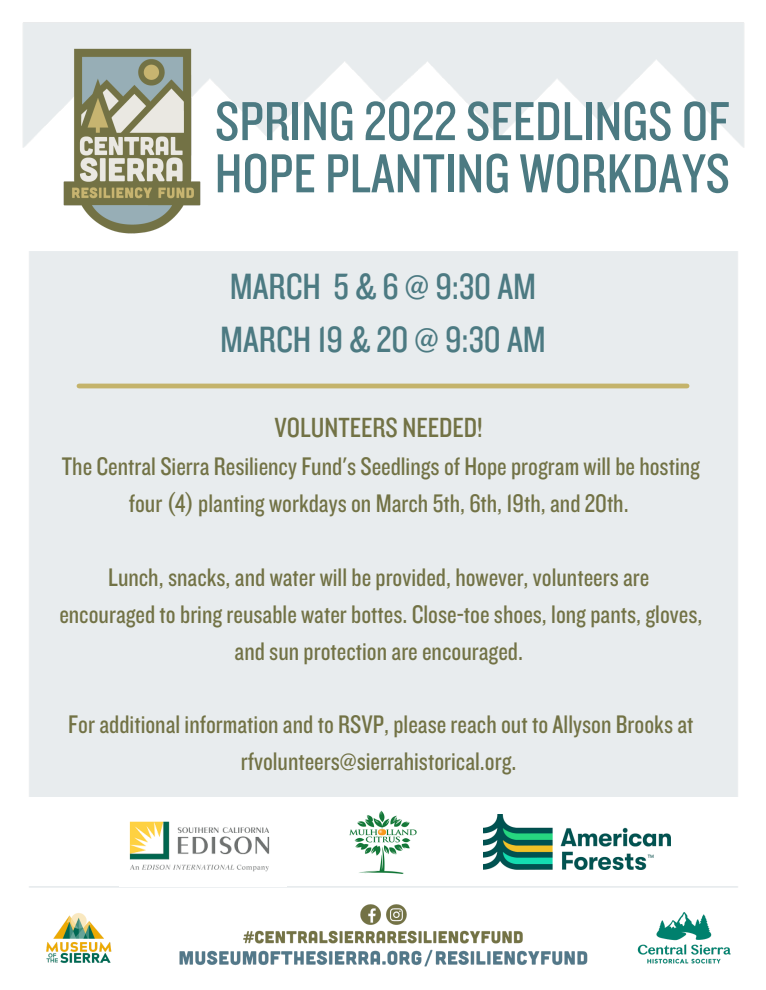
<style>
.page{position:relative;width:766px;height:990px;background:#fff}
.page>*{position:absolute;margin:0;border:0;box-sizing:border-box;transform-origin:0 0}
.t1{font:57.04px/52.2px "Knockout HTF29 Junior Liteweight";color:#4c7a82}
.t2{font:38px "Knockout HTF29 Junior Liteweight";color:#4c7a82}
.t3{font:28.8px "Knockout HTF29 Junior Liteweight";color:#727245}
.t4{font:26.4px/36.9px "Knockout HTF29 Junior Liteweight";color:#727245;text-align:center}
</style>
<div class="page">
<img style="left:23px;top:22px;width:721px;height:945px">
<hr style="left:79px;top:384px;width:607px;height:4px;background:#c4b36b">
<div style="left:14px;top:798px;width:733px;height:88px;background:#fff"></div>
<img style="left:349px;top:810px;width:68px;height:64px">
<img style="left:129px;top:821px;width:141px;height:51px">
<img style="left:483px;top:815px;width:187px;height:54px">
<p class="t1" style="left:215px;top:97px;width:516px">SPRING 2022 SEEDLINGS OF<br>HOPE PLANTING WORKDAYS</p>
<p class="t2" style="left:229px;top:267px;width:308px">MARCH 5 &amp; 6 @ 9:30 AM</p>
<p class="t2" style="left:220px;top:320px;width:327px">MARCH 19 &amp; 20 @ 9:30 AM</p>
<p class="t3" style="left:274px;top:413px;width:210px">VOLUNTEERS NEEDED!</p>
<p class="t4" style="left:62px;top:449px;width:639px">The Central Sierra Resiliency Fund's Seedlings of Hope program will be hosting four (4) planting workdays on March 5th, 6th, 19th, and 20th.</p>
<p class="t4" style="left:108px;top:559px;width:542px">Lunch, snacks, and water will be provided, however, volunteers are</p>
<p class="t4" style="left:59px;top:596px;width:644px">encouraged to bring reusable water bottes. Close-toe shoes, long pants, gloves, and sun protection are encouraged.</p>
<p class="t4" style="left:68px;top:707px;width:626px">For additional information and to RSVP, please reach out to Allyson Brooks at rfvolunteers@sierrahistorical.org.</p>
</div>
